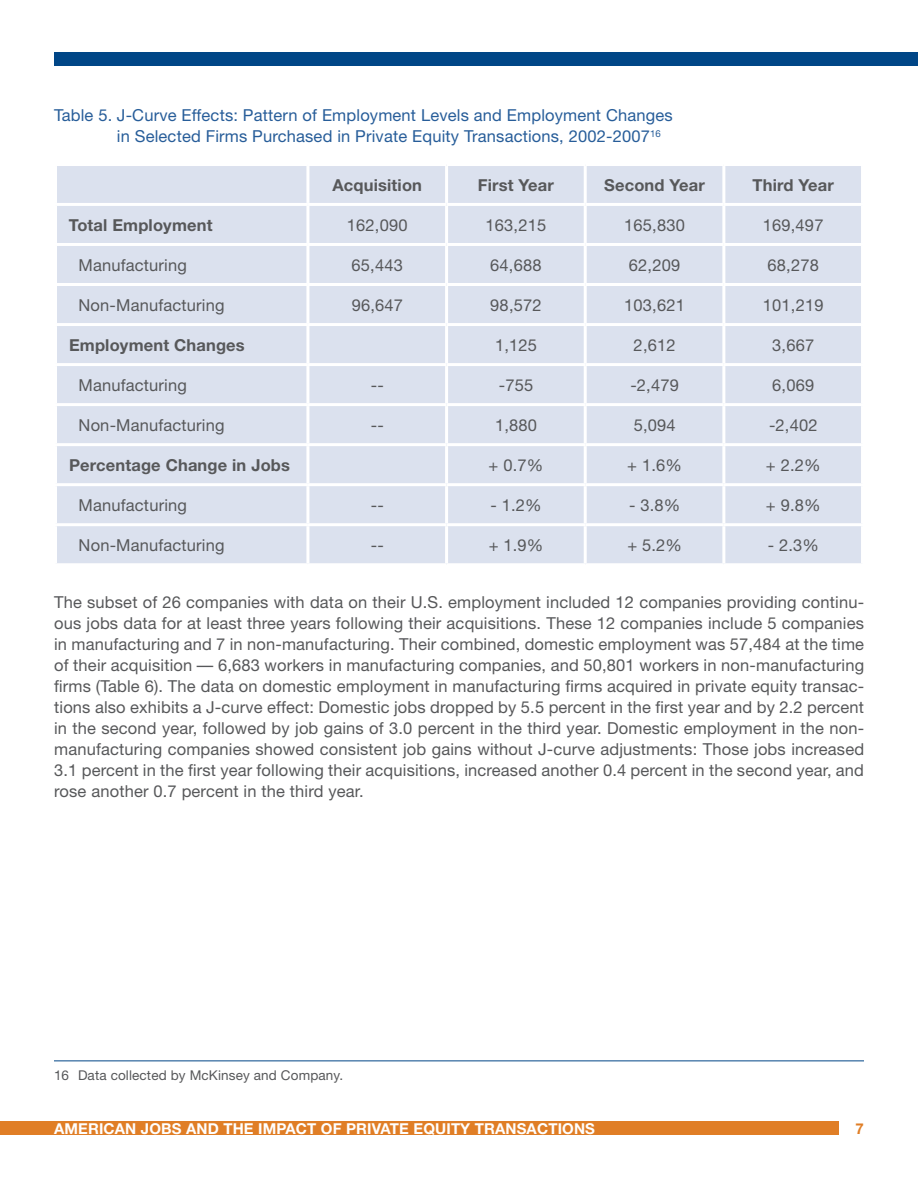
<style>
.page{position:relative;width:918px;height:1188px;background:#fff}
.page>*{position:absolute;margin:0;border:0;box-sizing:border-box;transform-origin:0 0}
.t1{font:16.5px/21px "Helvetica Neue";letter-spacing:.01em;color:#57585a;text-align:justify}
.t2{font:16.5px/21px "Helvetica Neue";letter-spacing:.01em;color:#275d99}
.t3{font:700 16.5px "Helvetica Neue";letter-spacing:.01em;color:#57585a}
.t4{font:700 15px "Helvetica Neue";letter-spacing:.01em;color:#fff}
.t5{font:700 15px "Helvetica Neue";color:#e07e26}
.t6{font:13.5px "Helvetica Neue";letter-spacing:.01em;color:#57585a}
</style>
<div class="page">
<div style="left:54px;top:53px;width:864px;height:13px;background:#004687"></div>
<div style="left:0;top:1122px;width:838px;height:13px;background:#e07e26"></div>
<div style="left:57px;top:166px;width:804px;height:397px;background:#dbe1ee"></div>
<hr style="left:306px;top:166px;width:3px;height:37px;background:#fff">
<hr style="left:445px;top:166px;width:3px;height:37px;background:#fff">
<hr style="left:584px;top:166px;width:3px;height:37px;background:#fff">
<hr style="left:722px;top:166px;width:3px;height:37px;background:#fff">
<hr style="left:54px;top:203px;width:254px;height:3px;background:#fff">
<hr style="left:308px;top:203px;width:139px;height:3px;background:#fff">
<hr style="left:306px;top:206px;width:3px;height:37px;background:#fff">
<hr style="left:447px;top:203px;width:138px;height:3px;background:#fff">
<hr style="left:445px;top:206px;width:3px;height:37px;background:#fff">
<hr style="left:585px;top:203px;width:139px;height:3px;background:#fff">
<hr style="left:584px;top:206px;width:3px;height:37px;background:#fff">
<hr style="left:724px;top:203px;width:140px;height:3px;background:#fff">
<hr style="left:722px;top:206px;width:3px;height:37px;background:#fff">
<hr style="left:54px;top:243px;width:254px;height:3px;background:#fff">
<hr style="left:308px;top:243px;width:139px;height:3px;background:#fff">
<hr style="left:306px;top:246px;width:3px;height:37px;background:#fff">
<hr style="left:447px;top:243px;width:138px;height:3px;background:#fff">
<hr style="left:445px;top:246px;width:3px;height:37px;background:#fff">
<hr style="left:585px;top:243px;width:139px;height:3px;background:#fff">
<hr style="left:584px;top:246px;width:3px;height:37px;background:#fff">
<hr style="left:724px;top:243px;width:140px;height:3px;background:#fff">
<hr style="left:722px;top:246px;width:3px;height:37px;background:#fff">
<hr style="left:54px;top:283px;width:254px;height:3px;background:#fff">
<hr style="left:308px;top:283px;width:139px;height:3px;background:#fff">
<hr style="left:306px;top:286px;width:3px;height:37px;background:#fff">
<hr style="left:447px;top:283px;width:138px;height:3px;background:#fff">
<hr style="left:445px;top:286px;width:3px;height:37px;background:#fff">
<hr style="left:585px;top:283px;width:139px;height:3px;background:#fff">
<hr style="left:584px;top:286px;width:3px;height:37px;background:#fff">
<hr style="left:724px;top:283px;width:140px;height:3px;background:#fff">
<hr style="left:722px;top:286px;width:3px;height:37px;background:#fff">
<hr style="left:54px;top:323px;width:254px;height:3px;background:#fff">
<hr style="left:308px;top:323px;width:139px;height:3px;background:#fff">
<hr style="left:306px;top:326px;width:3px;height:37px;background:#fff">
<hr style="left:447px;top:323px;width:138px;height:3px;background:#fff">
<hr style="left:445px;top:326px;width:3px;height:37px;background:#fff">
<hr style="left:585px;top:323px;width:139px;height:3px;background:#fff">
<hr style="left:584px;top:326px;width:3px;height:37px;background:#fff">
<hr style="left:724px;top:323px;width:140px;height:3px;background:#fff">
<hr style="left:722px;top:326px;width:3px;height:37px;background:#fff">
<hr style="left:54px;top:363px;width:254px;height:3px;background:#fff">
<hr style="left:308px;top:363px;width:139px;height:3px;background:#fff">
<hr style="left:306px;top:366px;width:3px;height:37px;background:#fff">
<hr style="left:447px;top:363px;width:138px;height:3px;background:#fff">
<hr style="left:445px;top:366px;width:3px;height:37px;background:#fff">
<hr style="left:585px;top:363px;width:139px;height:3px;background:#fff">
<hr style="left:584px;top:366px;width:3px;height:37px;background:#fff">
<hr style="left:724px;top:363px;width:140px;height:3px;background:#fff">
<hr style="left:722px;top:366px;width:3px;height:37px;background:#fff">
<hr style="left:54px;top:403px;width:254px;height:3px;background:#fff">
<hr style="left:308px;top:403px;width:139px;height:3px;background:#fff">
<hr style="left:306px;top:406px;width:3px;height:37px;background:#fff">
<hr style="left:447px;top:403px;width:138px;height:3px;background:#fff">
<hr style="left:445px;top:406px;width:3px;height:37px;background:#fff">
<hr style="left:585px;top:403px;width:139px;height:3px;background:#fff">
<hr style="left:584px;top:406px;width:3px;height:37px;background:#fff">
<hr style="left:724px;top:403px;width:140px;height:3px;background:#fff">
<hr style="left:722px;top:406px;width:3px;height:37px;background:#fff">
<hr style="left:54px;top:443px;width:254px;height:3px;background:#fff">
<hr style="left:308px;top:443px;width:139px;height:3px;background:#fff">
<hr style="left:306px;top:446px;width:3px;height:37px;background:#fff">
<hr style="left:447px;top:443px;width:138px;height:3px;background:#fff">
<hr style="left:445px;top:446px;width:3px;height:37px;background:#fff">
<hr style="left:585px;top:443px;width:139px;height:3px;background:#fff">
<hr style="left:584px;top:446px;width:3px;height:37px;background:#fff">
<hr style="left:724px;top:443px;width:140px;height:3px;background:#fff">
<hr style="left:722px;top:446px;width:3px;height:37px;background:#fff">
<hr style="left:54px;top:483px;width:254px;height:3px;background:#fff">
<hr style="left:308px;top:483px;width:139px;height:3px;background:#fff">
<hr style="left:306px;top:486px;width:3px;height:37px;background:#fff">
<hr style="left:447px;top:483px;width:138px;height:3px;background:#fff">
<hr style="left:445px;top:486px;width:3px;height:37px;background:#fff">
<hr style="left:585px;top:483px;width:139px;height:3px;background:#fff">
<hr style="left:584px;top:486px;width:3px;height:37px;background:#fff">
<hr style="left:724px;top:483px;width:140px;height:3px;background:#fff">
<hr style="left:722px;top:486px;width:3px;height:37px;background:#fff">
<hr style="left:54px;top:523px;width:254px;height:3px;background:#fff">
<hr style="left:308px;top:523px;width:139px;height:3px;background:#fff">
<hr style="left:306px;top:526px;width:3px;height:37px;background:#fff">
<hr style="left:447px;top:523px;width:138px;height:3px;background:#fff">
<hr style="left:445px;top:526px;width:3px;height:37px;background:#fff">
<hr style="left:585px;top:523px;width:139px;height:3px;background:#fff">
<hr style="left:584px;top:526px;width:3px;height:37px;background:#fff">
<hr style="left:724px;top:523px;width:140px;height:3px;background:#fff">
<hr style="left:722px;top:526px;width:3px;height:37px;background:#fff">
<hr style="left:54px;top:1060px;width:810px;height:1px;background:#004687">
<p class="t2" style="left:117px;top:104px;width:557px;text-indent:-63px">Table 5. J-Curve Effects: Pattern of Employment Levels and Employment Changes in Selected Firms Purchased in Private Equity Transactions, 2002-2007<sup>16</sup></p>
<p class="t3" style="left:332px;top:175px;width:91px">Acquisition</p>
<p class="t3" style="left:478px;top:175px;width:78px">First Year</p>
<p class="t3" style="left:604px;top:175px;width:102px">Second Year</p>
<p class="t3" style="left:753px;top:175px;width:83px">Third Year</p>
<p class="t3" style="left:69px;top:215px;width:145px">Total Employment</p>
<p class="t1" style="left:347px;top:214px;width:62px">162,090</p>
<p class="t1" style="left:486px;top:214px;width:62px">163,215</p>
<p class="t1" style="left:624px;top:214px;width:62px">165,830</p>
<p class="t1" style="left:763px;top:214px;width:62px">169,497</p>
<p class="t1" style="left:79px;top:254px;width:110px">Manufacturing</p>
<p class="t1" style="left:352px;top:254px;width:53px">65,443</p>
<p class="t1" style="left:490px;top:254px;width:53px">64,688</p>
<p class="t1" style="left:629px;top:254px;width:53px">62,209</p>
<p class="t1" style="left:768px;top:254px;width:53px">68,278</p>
<p class="t1" style="left:79px;top:294px;width:147px">Non-Manufacturing</p>
<p class="t1" style="left:352px;top:294px;width:53px">96,647</p>
<p class="t1" style="left:490px;top:294px;width:53px">98,572</p>
<p class="t1" style="left:624px;top:294px;width:62px">103,621</p>
<p class="t1" style="left:763px;top:294px;width:62px">101,219</p>
<p class="t3" style="left:69px;top:335px;width:177px">Employment Changes</p>
<p class="t1" style="left:495px;top:334px;width:43px">1,125</p>
<p class="t1" style="left:634px;top:334px;width:43px">2,612</p>
<p class="t1" style="left:772px;top:334px;width:43px">3,667</p>
<p class="t1" style="left:79px;top:374px;width:110px">Manufacturing</p>
<p class="t1" style="left:371px;top:374px;width:15px">--</p>
<p class="t1" style="left:499px;top:374px;width:36px">-755</p>
<p class="t1" style="left:630px;top:374px;width:50px">-2,479</p>
<p class="t1" style="left:772px;top:374px;width:43px">6,069</p>
<p class="t1" style="left:79px;top:414px;width:147px">Non-Manufacturing</p>
<p class="t1" style="left:371px;top:414px;width:15px">--</p>
<p class="t1" style="left:495px;top:414px;width:43px">1,880</p>
<p class="t1" style="left:634px;top:414px;width:43px">5,094</p>
<p class="t1" style="left:769px;top:414px;width:50px">-2,402</p>
<p class="t3" style="left:69px;top:455px;width:222px">Percentage Change in Jobs</p>
<p class="t1" style="left:489px;top:455px;width:56px">+ 0.7%</p>
<p class="t1" style="left:627px;top:455px;width:56px">+ 1.6%</p>
<p class="t1" style="left:766px;top:455px;width:56px">+ 2.2%</p>
<p class="t1" style="left:79px;top:495px;width:110px">Manufacturing</p>
<p class="t1" style="left:371px;top:495px;width:15px">--</p>
<p class="t1" style="left:490px;top:495px;width:53px">- 1.2%</p>
<p class="t1" style="left:629px;top:495px;width:53px">- 3.8%</p>
<p class="t1" style="left:766px;top:495px;width:56px">+ 9.8%</p>
<p class="t1" style="left:79px;top:535px;width:147px">Non-Manufacturing</p>
<p class="t1" style="left:371px;top:535px;width:15px">--</p>
<p class="t1" style="left:489px;top:535px;width:56px">+ 1.9%</p>
<p class="t1" style="left:627px;top:535px;width:56px">+ 5.2%</p>
<p class="t1" style="left:768px;top:535px;width:53px">- 2.3%</p>
<p class="t1" style="left:54px;top:592px;width:812px">The subset of 26 companies with data on their U.S. employment included 12 companies providing continu&shy;ous jobs data for at least three years following their acquisitions. These 12 companies include 5 companies in manufacturing and 7 in non-manufacturing. Their combined, domestic employment was 57,484 at the time of their acquisition — 6,683 workers in manufacturing companies, and 50,801 workers in non-manufacturing firms (Table 6). The data on domestic employment in manufacturing firms acquired in private equity transac&shy;tions also exhibits a J-curve effect: Domestic jobs dropped by 5.5 percent in the first year and by 2.2 percent in the second year, followed by job gains of 3.0 percent in the third year. Domestic employment in the non&shy;manufacturing companies showed consistent job gains without J-curve adjustments: Those jobs increased 3.1 percent in the first year following their acquisitions, increased another 0.4 percent in the second year, and rose another 0.7 percent in the third year.</p>
<p class="t6" style="left:54px;top:1067px;width:291px">16 Data collected by McKinsey and Company.</p>
<p class="t4" style="left:54px;top:1119px;width:543px">American Jobs and the Impact of Private Equity Transactions</p>
<p class="t5" style="left:856px;top:1119px;width:10px">7</p>
</div>
